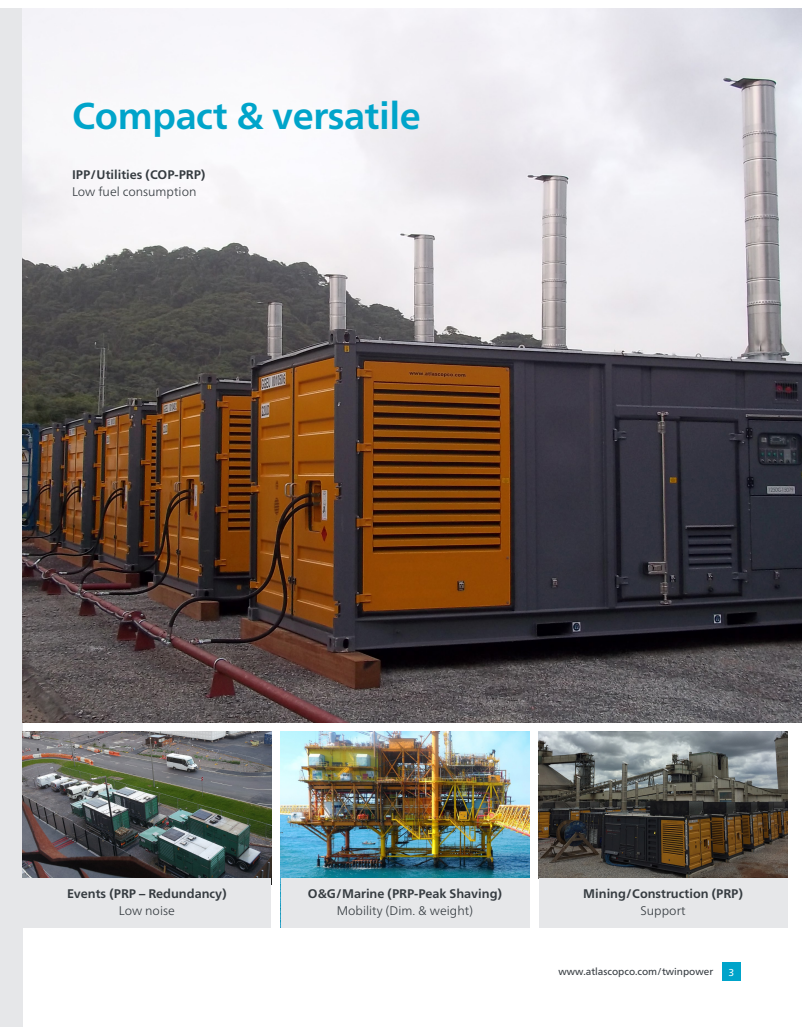
<style>
.page{position:relative;width:810px;height:1035px;background:#fff}
.page>*{position:absolute;margin:0;border:0;box-sizing:border-box;transform-origin:0 0}
.Headline_30pt{font:700 37.5px "Neue Frutiger World";letter-spacing:-.01em;color:#00a4ca}
.Body_Copy{font:700 12.5px "Neue Frutiger World";color:#353b40}
.Body_Copy-2{font:300 12.5px "Neue Frutiger World";color:#353b40}
.t1{font:10px "Neue Frutiger World";color:#353b40}
.t2{font:10px "Neue Frutiger World";color:#fff}
</style>
<div class="page">
<div style="left:0;top:8px;width:23px;height:1019px;background:#e6e7e9"></div>
<img style="left:22px;top:8px;width:780px;height:714px">
<img style="left:22px;top:731px;width:249px;height:147px">
<img style="left:281px;top:731px;width:248px;height:147px">
<img style="left:539px;top:731px;width:249px;height:147px">
<div style="left:22px;top:878px;width:249px;height:49px;background:#e6e7e9"></div>
<div style="left:281px;top:878px;width:248px;height:49px;background:#e6e7e9"></div>
<div style="left:539px;top:878px;width:249px;height:49px;background:#e6e7e9"></div>
<div style="left:722px;top:962px;width:19px;height:19px;background:#00a4ca"></div>
<p class="Headline_30pt" style="left:72px;top:83px;width:350px">Compact &amp; versatile</p>
<p class="Body_Copy" style="left:72px;top:163px;width:135px">IPP/Utilities (COP-PRP)</p>
<p class="Body_Copy-2" style="left:72px;top:182px;width:126px">Low fuel consumption</p>
<p class="Body_Copy" style="left:67px;top:882px;width:161px">Events (PRP – Redundancy)</p>
<p class="Body_Copy-2" style="left:119px;top:901px;width:57px">Low noise</p>
<p class="Body_Copy" style="left:308px;top:882px;width:196px">O&amp;G/Marine (PRP-Peak Shaving)</p>
<p class="Body_Copy-2" style="left:337px;top:901px;width:138px">Mobility (Dim. &amp; weight)</p>
<p class="Body_Copy" style="left:583px;top:882px;width:161px">Mining/Construction (PRP)</p>
<p class="Body_Copy-2" style="left:641px;top:901px;width:47px">Support</p>
<p class="t1" style="left:559px;top:964px;width:156px">www.atlascopco.com/twinpower</p>
<p class="t2" style="left:729px;top:964px;width:7px">3</p>
</div>
